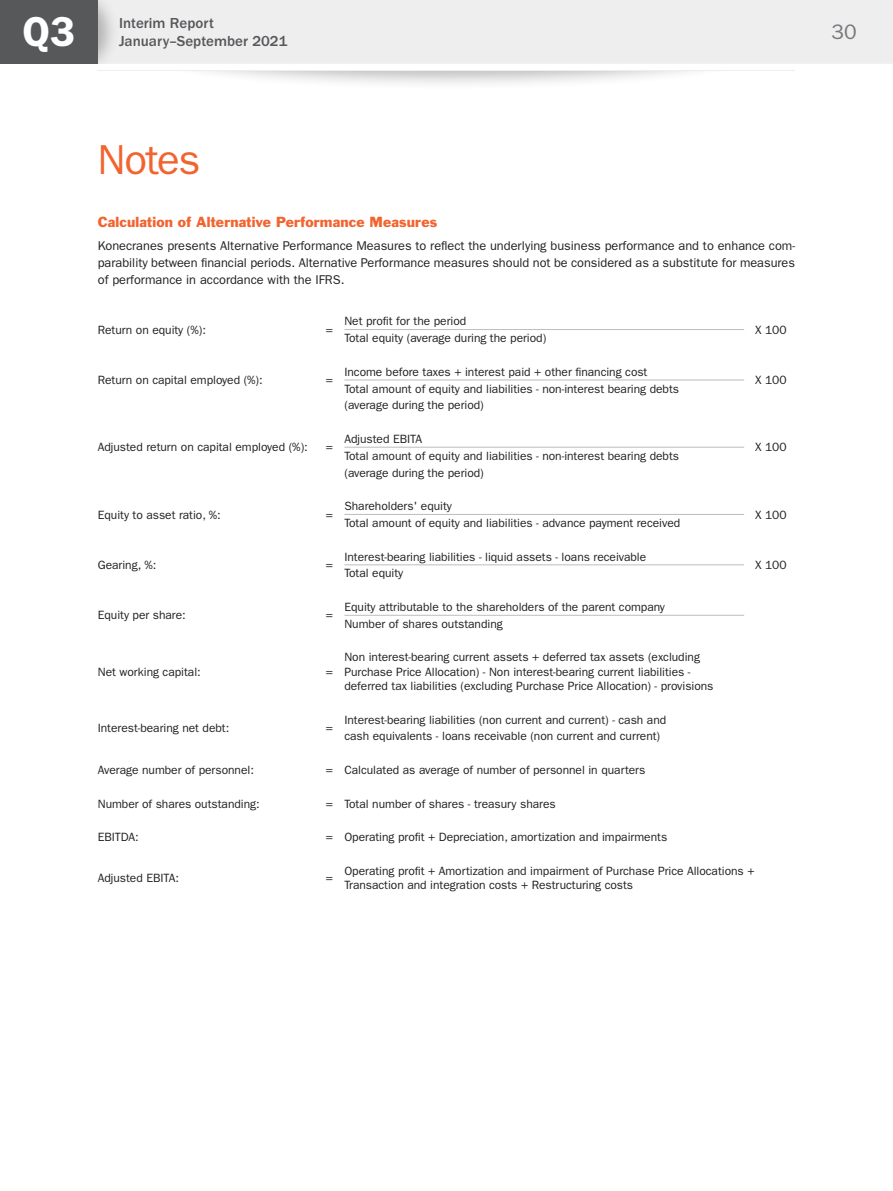
<style>
.page{position:relative;width:893px;height:1191px;background:#fff}
.page>*{position:absolute;margin:0;border:0;box-sizing:border-box;transform-origin:0 0}
.t1{font:42px "ITC Franklin Gothic Std";letter-spacing:-.035em;color:#f2642f}
.t2{font:600 42px "ITC Franklin Gothic Std";color:#fff}
.t3{font:21px "ITC Franklin Gothic Std";color:#76787b}
.t4{font:500 15px/18px "ITC Franklin Gothic Std";color:#57585a}
.t5{font:13.5px "Franklin Gothic Std";letter-spacing:.01em;color:#f2642f}
.p_base{font:12.75px/17px "ITC Franklin Gothic Std";color:#231f20;text-align:justify}
.Table_1_le{font:12px/14.2px "ITC Franklin Gothic Std";letter-spacing:-.005em;color:#231f20}
.Table_2_ri{font:12px "ITC Franklin Gothic Std";letter-spacing:-.005em;color:#231f20}
</style>
<div class="page">
<div style="left:138px;top:2px;width:623px;height:89px;background:#231f20;opacity:.3"></div>
<div style="left:0;top:53px;width:893px;height:17px;background:#fff"></div>
<div style="left:120px;top:0;width:773px;height:64px;background:#eeeeef"></div>
<div style="left:98px;top:0;width:22px;height:64px;background:#231f20;opacity:.3"></div>
<hr style="left:344px;top:329px;width:400px;height:1px;background:#bcbdc0">
<hr style="left:344px;top:379px;width:400px;height:1px;background:#bcbdc0">
<hr style="left:344px;top:447px;width:400px;height:1px;background:#bcbdc0">
<hr style="left:344px;top:514px;width:400px;height:1px;background:#bcbdc0">
<hr style="left:344px;top:564px;width:400px;height:1px;background:#bcbdc0">
<hr style="left:344px;top:615px;width:400px;height:1px;background:#bcbdc0">
<div style="left:0;top:0;width:98px;height:64px;background:#57585a"></div>
<h1 class="t2" style="left:22px;top:7px;width:54px">Q3</h1>
<p class="t4" style="left:119px;top:14px;width:170px">Interim Report<br>January–September 2021</p>
<h2 class="t3" style="left:831px;top:20px;width:27px">30</h2>
<p class="t1" style="left:98px;top:136px;width:104px">Notes</p>
<p class="t5" style="left:98px;top:213px;width:341px">Calculation of Alternative Performance Measures</p>
<p class="p_base" style="left:98px;top:238px;width:699px">Konecranes presents Alternative Performance Measures to reflect the underlying business performance and to enhance com&shy;parability between financial periods. Alternative Performance measures should not be considered as a substitute for measures of performance in accordance with the IFRS.</p>
<p class="Table_1_le" style="left:98px;top:322px;width:110px">Return on equity (%):</p>
<p class="Table_2_ri" style="left:326px;top:323px;width:9px">=</p>
<p class="Table_1_le" style="left:344px;top:314px;width:123px">Net profit for the period</p>
<p class="Table_2_ri" style="left:755px;top:323px;width:33px">X 100</p>
<p class="Table_1_le" style="left:344px;top:331px;width:203px">Total equity (average during the period)</p>
<p class="Table_1_le" style="left:98px;top:373px;width:166px">Return on capital employed (%):</p>
<p class="Table_2_ri" style="left:326px;top:373px;width:9px">=</p>
<p class="Table_1_le" style="left:98px;top:440px;width:212px">Adjusted return on capital employed (%):</p>
<p class="Table_2_ri" style="left:326px;top:440px;width:9px">=</p>
<p class="Table_1_le" style="left:98px;top:507px;width:125px">Equity to asset ratio, %:</p>
<p class="Table_2_ri" style="left:326px;top:507px;width:9px">=</p>
<p class="Table_1_le" style="left:98px;top:558px;width:60px">Gearing, %:</p>
<p class="Table_2_ri" style="left:326px;top:558px;width:9px">=</p>
<p class="Table_1_le" style="left:98px;top:608px;width:89px">Equity per share:</p>
<p class="Table_2_ri" style="left:326px;top:608px;width:9px">=</p>
<p class="Table_1_le" style="left:98px;top:664px;width:104px">Net working capital:</p>
<p class="Table_2_ri" style="left:326px;top:664px;width:9px">=</p>
<p class="Table_1_le" style="left:98px;top:721px;width:133px">Interest-bearing net debt:</p>
<p class="Table_2_ri" style="left:326px;top:721px;width:9px">=</p>
<p class="Table_1_le" style="left:344px;top:364px;width:305px">Income before taxes + interest paid + other financing cost</p>
<p class="Table_1_le" style="left:344px;top:381px;width:336px">Total amount of equity and liabilities - non-interest bearing debts</p>
<p class="Table_1_le" style="left:344px;top:398px;width:141px">(average during the period)</p>
<p class="Table_1_le" style="left:344px;top:432px;width:79px">Adjusted EBITA</p>
<p class="Table_1_le" style="left:344px;top:448px;width:336px">Total amount of equity and liabilities - non-interest bearing debts</p>
<p class="Table_1_le" style="left:344px;top:465px;width:141px">(average during the period)</p>
<p class="Table_1_le" style="left:344px;top:499px;width:109px">Shareholders' equity</p>
<p class="Table_1_le" style="left:344px;top:516px;width:337px">Total amount of equity and liabilities - advance payment received</p>
<p class="Table_1_le" style="left:344px;top:549px;width:303px">Interest-bearing liabilities - liquid assets - loans receivable</p>
<p class="Table_1_le" style="left:344px;top:566px;width:60px">Total equity</p>
<p class="Table_1_le" style="left:344px;top:600px;width:322px">Equity attributable to the shareholders of the parent company</p>
<p class="Table_1_le" style="left:344px;top:616px;width:160px">Number of shares outstanding</p>
<p class="Table_1_le" style="left:344px;top:650px;width:371px">Non interest-bearing current assets + deferred tax assets (excluding<br>Purchase Price Allocation) - Non interest-bearing current liabilities - deferred tax liabilities (excluding Purchase Price Allocation) - provisions</p>
<p class="Table_1_le" style="left:344px;top:712px;width:323px">Interest-bearing liabilities (non current and current) - cash and</p>
<p class="Table_1_le" style="left:344px;top:729px;width:317px">cash equivalents - loans receivable (non current and current)</p>
<p class="Table_2_ri" style="left:755px;top:373px;width:33px">X 100</p>
<p class="Table_2_ri" style="left:755px;top:440px;width:33px">X 100</p>
<p class="Table_2_ri" style="left:755px;top:507px;width:33px">X 100</p>
<p class="Table_2_ri" style="left:755px;top:558px;width:33px">X 100</p>
<p class="Table_1_le" style="left:98px;top:763px;width:158px">Average number of personnel:</p>
<p class="Table_2_ri" style="left:326px;top:763px;width:9px">=</p>
<p class="Table_1_le" style="left:344px;top:763px;width:303px">Calculated as average of number of personnel in quarters</p>
<p class="Table_1_le" style="left:98px;top:796px;width:163px">Number of shares outstanding:</p>
<p class="Table_2_ri" style="left:326px;top:796px;width:9px">=</p>
<p class="Table_1_le" style="left:344px;top:796px;width:213px">Total number of shares - treasury shares</p>
<p class="Table_1_le" style="left:98px;top:830px;width:43px">EBITDA:</p>
<p class="Table_2_ri" style="left:326px;top:830px;width:9px">=</p>
<p class="Table_1_le" style="left:344px;top:830px;width:324px">Operating profit + Depreciation, amortization and impairments</p>
<p class="Table_1_le" style="left:98px;top:871px;width:83px">Adjusted EBITA:</p>
<p class="Table_2_ri" style="left:326px;top:871px;width:9px">=</p>
<p class="Table_1_le" style="left:344px;top:863px;width:412px">Operating profit + Amortization and impairment of Purchase Price Allocations +<br>Transaction and integration costs + Restructuring costs</p>
</div>
